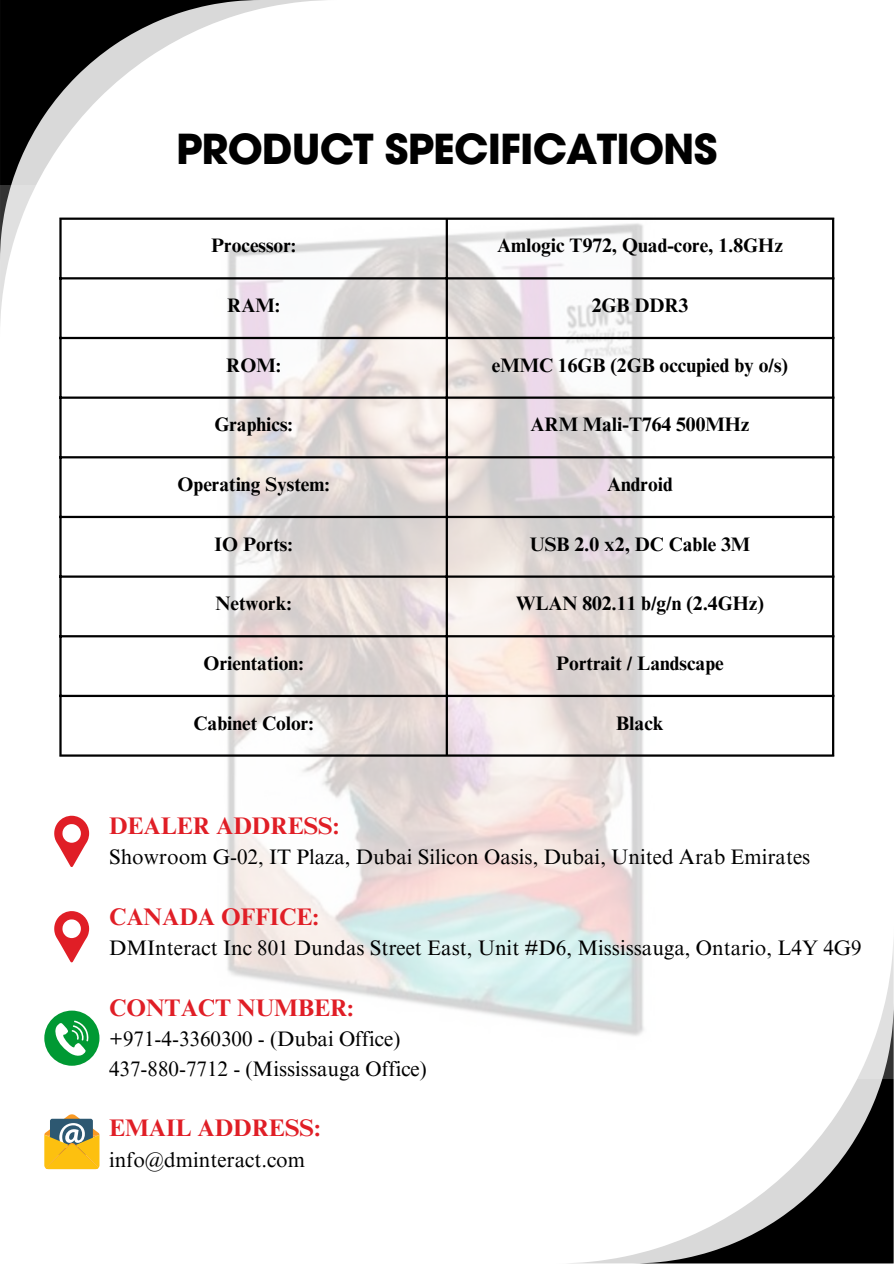
<style>
.page{position:relative;width:894px;height:1264px;background:#fff}
.page>*{position:absolute;margin:0;border:0;box-sizing:border-box;transform-origin:0 0}
.t1{font:700 41.25px "ITC Avant Garde Pro";letter-spacing:-.02em;color:#000}
.t2{font:700 24px "Times NRMT Pro";color:#e01e26}
.t3{font:21px/29.2px "Times NRMT Pro";color:#000}
.t4{font:700 19.5px "Times NRMT Pro";color:#000}
</style>
<div class="page">
<svg style="left:0;top:0;width:261px;height:185px"></svg>
<svg style="left:632px;top:1078px;width:261px;height:185px"></svg>
<img style="left:0;top:185px;width:893px;height:893px">
<hr style="left:59px;top:220px;width:3px;height:534px;background:#000">
<hr style="left:445px;top:220px;width:3px;height:534px;background:#000">
<hr style="left:831px;top:220px;width:3px;height:534px;background:#000">
<hr style="left:59px;top:217px;width:775px;height:3px;background:#000">
<hr style="left:59px;top:277px;width:775px;height:2px;background:#000">
<hr style="left:59px;top:337px;width:775px;height:2px;background:#000">
<hr style="left:59px;top:396px;width:775px;height:3px;background:#000">
<hr style="left:59px;top:456px;width:775px;height:2px;background:#000">
<hr style="left:59px;top:516px;width:775px;height:2px;background:#000">
<hr style="left:59px;top:575px;width:775px;height:2px;background:#000">
<hr style="left:59px;top:635px;width:775px;height:2px;background:#000">
<hr style="left:59px;top:694px;width:775px;height:3px;background:#000">
<hr style="left:59px;top:754px;width:775px;height:2px;background:#000">
<svg style="left:54px;top:815px;width:35px;height:52px"></svg>
<svg style="left:54px;top:910px;width:35px;height:52px"></svg>
<div style="left:44px;top:1010px;width:55px;height:55px;background:#093;border-radius:50%"></div>
<svg style="left:55px;top:1020px;width:34px;height:36px"></svg>
<svg style="left:44px;top:1114px;width:55px;height:55px"></svg>
<p class="t1" style="left:176px;top:134px;width:542px">PRODUCT SPECIFICATIONS</p>
<p class="t4" style="left:211px;top:238px;width:86px">Processor:</p>
<p class="t4" style="left:497px;top:238px;width:287px">Amlogic T972, Quad-core, 1.8GHz</p>
<h1 class="t4" style="left:227px;top:298px;width:54px">RAM:</h1>
<p class="t4" style="left:591px;top:298px;width:98px">2GB DDR3</p>
<p class="t4" style="left:226px;top:358px;width:56px">ROM:</p>
<p class="t4" style="left:491px;top:358px;width:297px">eMMC 16GB (2GB occupied by o/s)</p>
<p class="t4" style="left:214px;top:417px;width:80px">Graphics:</p>
<p class="t4" style="left:530px;top:417px;width:220px">ARM Mali-T764 500MHz</p>
<p class="t4" style="left:177px;top:477px;width:154px">Operating System:</p>
<p class="t4" style="left:607px;top:477px;width:67px">Android</p>
<p class="t4" style="left:214px;top:536px;width:79px">IO Ports:</p>
<p class="t4" style="left:529px;top:536px;width:222px">USB 2.0 x2, DC Cable 3M</p>
<p class="t4" style="left:215px;top:596px;width:78px">Network:</p>
<p class="t4" style="left:516px;top:596px;width:249px">WLAN 802.11 b/g/n (2.4GHz)</p>
<p class="t4" style="left:203px;top:656px;width:101px">Orientation:</p>
<p class="t4" style="left:556px;top:656px;width:169px">Portrait / Landscape</p>
<p class="t4" style="left:193px;top:715px;width:122px">Cabinet Color:</p>
<p class="t4" style="left:616px;top:715px;width:49px">Black</p>
<p class="t2" style="left:109px;top:816px;width:232px">DEALER ADDRESS:</p>
<p class="t3" style="left:109px;top:844px;width:702px">Showroom G-02, IT Plaza, Dubai Silicon Oasis, Dubai, United Arab Emirates</p>
<p class="t2" style="left:109px;top:907px;width:211px">CANADA OFFICE:</p>
<p class="t3" style="left:109px;top:936px;width:754px">DMInteract Inc 801 Dundas Street East, Unit #D6, Mississauga, Ontario, L4Y 4G9</p>
<p class="t2" style="left:109px;top:998px;width:246px">CONTACT NUMBER:</p>
<p class="t3" style="left:109px;top:1027px;width:319px">+971-4-3360300 - (Dubai Office)<br>437-880-7712 - (Mississauga Office)</p>
<p class="t2" style="left:109px;top:1119px;width:213px">EMAIL ADDRESS:</p>
<p class="t3" style="left:109px;top:1147px;width:197px">info@dminteract.com</p>
</div>
